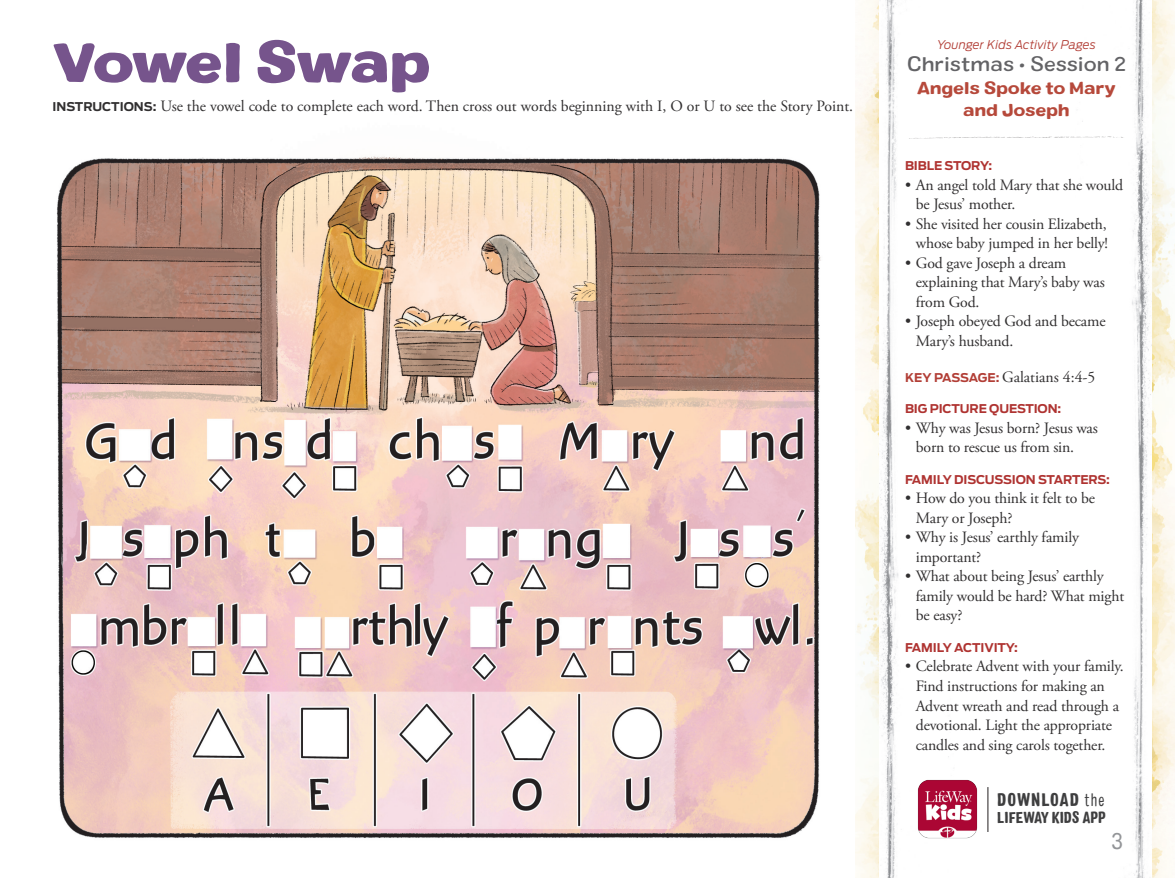
<style>
.page{position:relative;width:1175px;height:878px;background:#fff}
.page>*{position:absolute;margin:0;border:0;box-sizing:border-box;transform-origin:0 0}
.t1{font:900 expanded 54px "Colby";letter-spacing:-.055em;color:#76548c}
.t2{font:22.5px "Colby St Reg";color:#939598}
.t3{font:500 expanded 19.5px "Colby";color:#636366}
.t4{font:900 condensed 18.15px "Colby";letter-spacing:.06em;color:#3e3e3f}
.t5{font:16.5px/22.5px "Colby Ex Bld";letter-spacing:-.015em;color:#b6493b;text-align:center}
.t6{font:15.75px/19.5px "Adobe Garamond Pro";letter-spacing:-.01em;color:#312f30}
.t7{font:900 condensed 15.75px "Colby";color:#3e3e3f}
.t8{font:700 12px "Antenna";letter-spacing:-.01em;color:#af3331}
.t9{font:italic 300 12px "Antenna";letter-spacing:.01em;color:#b23e36}
.s1{font-family:"Antenna";font-weight:700;font-size:12px}
.s2{font-family:"Antenna";font-weight:700;font-size:12px;color:#b23e36}
.s3{font-weight:300}
</style>
<div class="page">
<img style="left:1151px;top:0;width:23px;height:878px">
<img style="left:1082px;top:0;width:69px;height:878px">
<img style="left:855px;top:0;width:24px;height:878px">
<img style="left:879px;top:0;width:70px;height:878px">
<img style="left:56px;top:156px;width:765px;height:682px">
<img style="left:913px;top:775px;width:65px;height:67px">
<hr style="left:987px;top:787px;width:1px;height:45px;background:#231f20">
<svg style="left:908px;top:136px;width:216px;height:3px"></svg>
<h1 class="t1" style="left:52px;top:25px;width:380px">Vowel Swap</h1>
<p class="t6" style="left:52px;top:97px;width:802px"><span class="s1">INSTRUCTIONS:</span> Use the vowel code to complete each word. Then cross out words beginning with I, O or U to see the Story Point.</p>
<p class="t9" style="left:937px;top:36px;width:160px">Younger Kids Activity Pages</p>
<p class="t3" style="left:907px;top:52px;width:220px">Christmas • Session 2</p>
<p class="t5" style="left:917px;top:77px;width:200px">Angels Spoke to Mary and Joseph</p>
<p class="t8" style="left:905px;top:159px;width:89px">BIBLE STORY:</p>
<p class="t6" style="left:915px;top:175px;width:209px;text-indent:-11px">• An angel told Mary that she would be Jesus’ mother.</p>
<p class="t6" style="left:905px;top:214px;width:204px;text-align:right">• She visited her cousin Elizabeth, whose baby jumped in her belly!</p>
<p class="t6" style="left:915px;top:253px;width:190px;text-indent:-11px">• God gave Joseph a dream explaining that Mary’s baby was from God.</p>
<p class="t6" style="left:915px;top:312px;width:191px;text-indent:-11px">• Joseph obeyed God and became<br>Mary’s husband.</p>
<p class="t6" style="left:905px;top:367px;width:187px"><span class="s2">KEY PASSAGE:</span> Galatians 4:4-5</p>
<p class="t8" style="left:905px;top:402px;width:158px">BIG PICTURE QUESTION:</p>
<p class="t6" style="left:915px;top:418px;width:184px;text-indent:-11px">• Why was Jesus born? Jesus was born to rescue us from sin.</p>
<p class="t8" style="left:905px;top:472px;width:206px">FAMILY DISCUSSION STARTERS:</p>
<p class="t6" style="left:915px;top:489px;width:181px;text-indent:-11px">• How do you think it felt to be<br>Mary or Joseph?</p>
<p class="t6" style="left:915px;top:528px;width:165px;text-indent:-11px">• Why is Jesus’ earthly family important?</p>
<p class="t6" style="left:915px;top:567px;width:210px;text-indent:-11px">• What about being Jesus’ earthly family would be hard? What might be easy?</p>
<p class="t8" style="left:905px;top:640px;width:114px">FAMILY ACTIVITY:</p>
<p class="t6" style="left:905px;top:657px;width:220px;text-align:center">• Celebrate Advent with your family.<br>Find instructions for making an Advent wreath and read through a devotional. Light the appropriate candles and sing carols together.</p>
<p class="t4" style="left:997px;top:788px;width:109px">DOWNLOAD <span class="s3">the</span></p>
<p class="t7" style="left:997px;top:807px;width:110px">LIFEWAY KIDS APP</p>
<h2 class="t2" style="left:1111px;top:826px;width:13px">3</h2>
</div>
